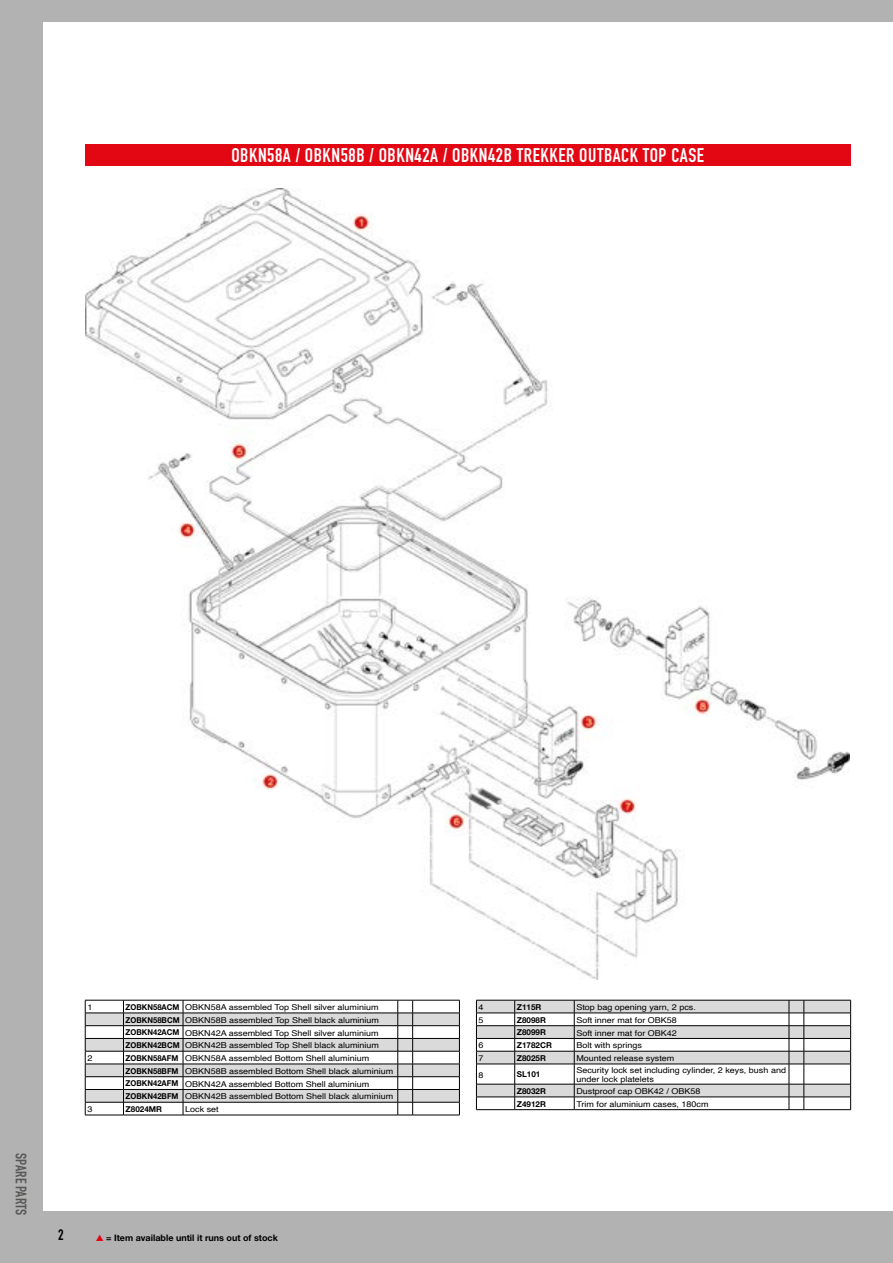
<style>
.page{position:relative;width:893px;height:1263px;background:#fff}
.page>*{position:absolute;margin:0;border:0;box-sizing:border-box;transform-origin:0 0}
.t1{font:19.5px "DIN Engschrift Std";letter-spacing:.03em;color:#fff}
.t2{font:15px "DIN Engschrift Std";letter-spacing:-.005em;color:#575756}
.t3{font:15px "DIN Engschrift Std";color:#000}
.t4{font:700 9px "Helvetica Neue LT Std";color:#000}
.t5{font:8.1px/12.8px "Helvetica";color:#000;scale:1.11 1}
.t6{font:700 8.1px "Helvetica Neue LT Std";color:#000}
.s1{font-family:"Helvetica Neue LT Std";font-weight:700}
.s2{color:#e30613}
</style>
<div class="page">
<div style="left:0;top:0;width:893px;height:21px;background:#b3b2b2"></div>
<div style="left:0;top:1211px;width:893px;height:52px;background:#b3b2b2"></div>
<div style="left:0;top:0;width:43px;height:1263px;background:#b3b2b2"></div>
<div style="left:85px;top:145px;width:765px;height:21px;background:#e30613"></div>
<img style="left:86px;top:188px;width:764px;height:792px">
<svg style="left:85px;top:1000px;width:375px;height:116px"></svg>
<hr style="left:413px;top:1115px;width:47px;height:1px;background:#000">
<svg style="left:476px;top:1000px;width:375px;height:110px"></svg>
<hr style="left:804px;top:1109px;width:47px;height:1px;background:#000">
<h1 class="t1" style="left:231px;top:144px;width:474px">OBKN58A / OBKN58B / OBKN42A / OBKN42B TREKKER OUTBACK TOP CASE</h1>
<h2 class="t2" style="left:30px;top:1153px;width:63px;rotate:90deg">SPARE PARTS</h2>
<p class="t5" style="left:87px;top:1001px;width:6px">1</p>
<p class="t5" style="left:126px;top:1001px;width:230px;text-align:justify"><span class="s1">ZOBKN58ACM</span> OBKN58A assembled Top Shell silver aluminium <span class="s1">ZOBKN58BCM</span> OBKN58B assembled Top Shell black aluminium <span class="s1">ZOBKN42ACM</span> OBKN42A assembled Top Shell silver aluminium <span class="s1">ZOBKN42BCM</span> OBKN42B assembled Top Shell black aluminium</p>
<p class="t5" style="left:87px;top:1052px;width:6px">2</p>
<p class="t5" style="left:126px;top:1052px;width:243px"><span class="s1">ZOBKN58AFM</span> OBKN58A assembled Bottom Shell aluminium <span class="s1">ZOBKN58BFM</span> OBKN58B assembled Bottom Shell black aluminium <span class="s1">ZOBKN42AFM</span> OBKN42A assembled Bottom Shell aluminium <span class="s1">ZOBKN42BFM</span> OBKN42B assembled Bottom Shell black aluminium</p>
<p class="t5" style="left:87px;top:1103px;width:6px">3</p>
<p class="t6" style="left:126px;top:1104px;width:38px">Z8024MR</p>
<p class="t5" style="left:185px;top:1103px;width:32px">Lock set</p>
<h2 class="t3" style="left:58px;top:1225px;width:7px">2</h2>
<p class="t4" style="left:96px;top:1232px;width:184px"><span class="s2">▲</span> = Item available until it runs out of stock</p>
<p class="t5" style="left:479px;top:1001px;width:6px">4</p>
<p class="t6" style="left:517px;top:1002px;width:26px">Z115R</p>
<p class="t5" style="left:576px;top:1001px;width:109px">Stop bag opening yarn, 2 pcs.</p>
<p class="t5" style="left:479px;top:1014px;width:6px">5</p>
<p class="t6" style="left:517px;top:1015px;width:31px">Z8098R</p>
<p class="t5" style="left:576px;top:1014px;width:92px">Soft inner mat for OBK58</p>
<p class="t6" style="left:517px;top:1027px;width:31px">Z8099R</p>
<p class="t5" style="left:576px;top:1026px;width:92px">Soft inner mat for OBK42</p>
<p class="t5" style="left:479px;top:1039px;width:6px">6</p>
<p class="t6" style="left:517px;top:1040px;width:37px">Z1782CR</p>
<p class="t5" style="left:576px;top:1039px;width:61px">Bolt with springs</p>
<p class="t5" style="left:479px;top:1052px;width:6px">7</p>
<p class="t6" style="left:517px;top:1053px;width:31px">Z8025R</p>
<p class="t5" style="left:576px;top:1052px;width:90px">Mounted release system</p>
<p class="t5" style="left:479px;top:1068px;width:6px">8</p>
<p class="t6" style="left:517px;top:1069px;width:25px">SL101</p>
<p class="t5" style="left:576px;top:1066px;width:190px;line-height:9px">Security lock set including cylinder, 2 keys, bush and under lock platelets</p>
<p class="t6" style="left:517px;top:1086px;width:31px">Z8032R</p>
<p class="t5" style="left:576px;top:1085px;width:113px">Dustproof cap OBK42 / OBK58</p>
<p class="t6" style="left:517px;top:1098px;width:31px">Z4912R</p>
<p class="t5" style="left:576px;top:1098px;width:121px">Trim for aluminium cases, 180cm</p>
</div>
